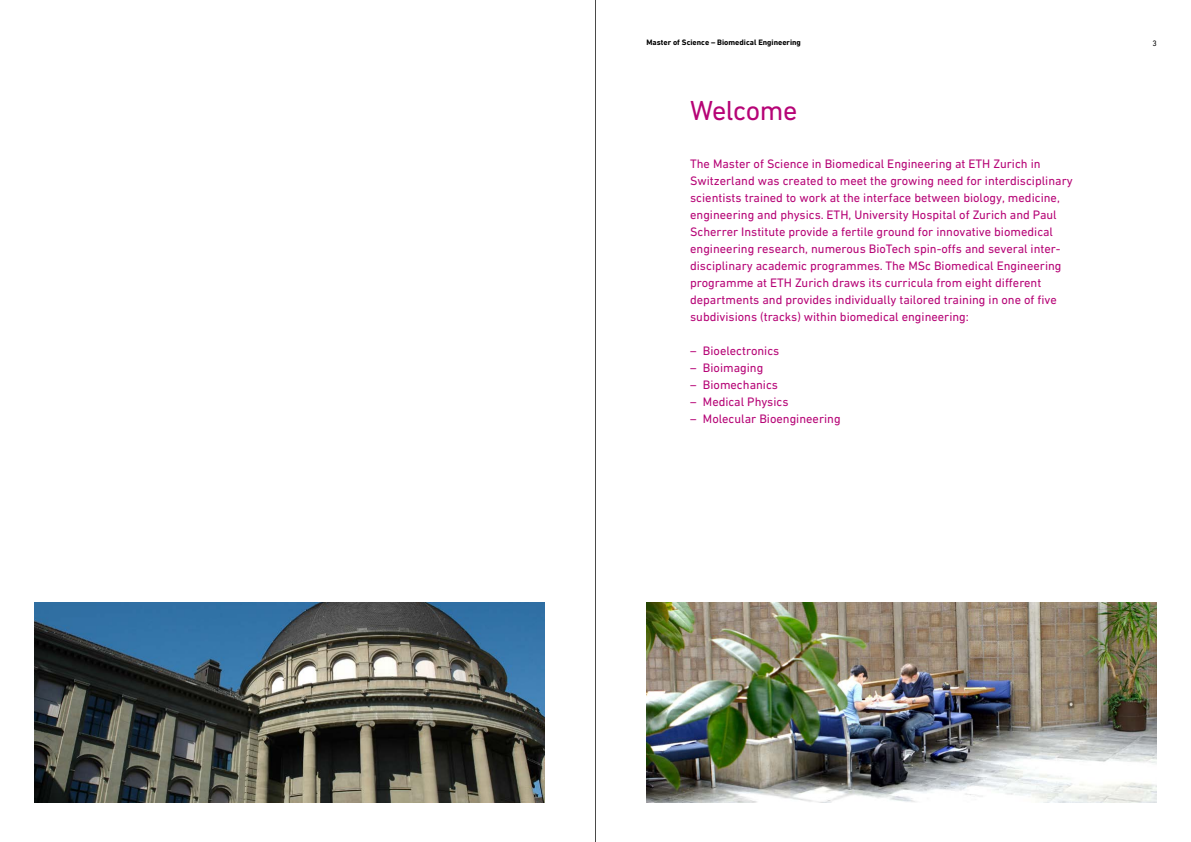
<style>
.page{position:relative;width:1191px;height:842px;background:#fff}
.page>*{position:absolute;margin:0;border:0;box-sizing:border-box;transform-origin:0 0}
.t1{font:28px "DIN Next W1 G";letter-spacing:-.02em;color:#b60476}
.t2{font:12.5px/17px "DIN Next W1 G";color:#b60476}
.t3{font:700 8px "DIN Next W1 G";color:#000}
.t4{font:8px "DIN Next W1 G";color:#000}
</style>
<div class="page">
<img style="left:34px;top:602px;width:510px;height:200px">
<img style="left:646px;top:602px;width:511px;height:200px">
<hr style="left:595px;top:0;width:1px;height:842px;background:#4a4a49">
<p class="t3" style="left:646px;top:38px;width:156px">Master of Science – Biomedical Engineering</p>
<p class="t4" style="left:1152px;top:38px;width:6px">3</p>
<h1 class="t1" style="left:690px;top:95px;width:109px">Welcome</h1>
<p class="t2" style="left:690px;top:155px;width:384px">The Master of Science in Biomedical Engineering at ETH Zurich in Switzerland was created to meet the growing need for interdisciplinary scientists trained to work at the interface between biology, medicine, engineering and physics. ETH, University Hospital of Zurich and Paul Scherrer Institute provide a fertile ground for innovative biomedical engineering research, numerous BioTech spin-offs and several inter&shy;disciplinary academic programmes. The MSc Biomedical Engineering programme at ETH Zurich draws its curricula from eight different departments and provides individually tailored training in one of five subdivisions (tracks) within biomedical engineering:</p>
<p class="t2" style="left:690px;top:342px;width:91px">– Bioelectronics</p>
<p class="t2" style="left:690px;top:359px;width:75px">– Bioimaging</p>
<p class="t2" style="left:690px;top:376px;width:89px">– Biomechanics</p>
<p class="t2" style="left:690px;top:393px;width:100px">– Medical Physics</p>
<p class="t2" style="left:690px;top:410px;width:152px">– Molecular Bioengineering</p>
</div>
